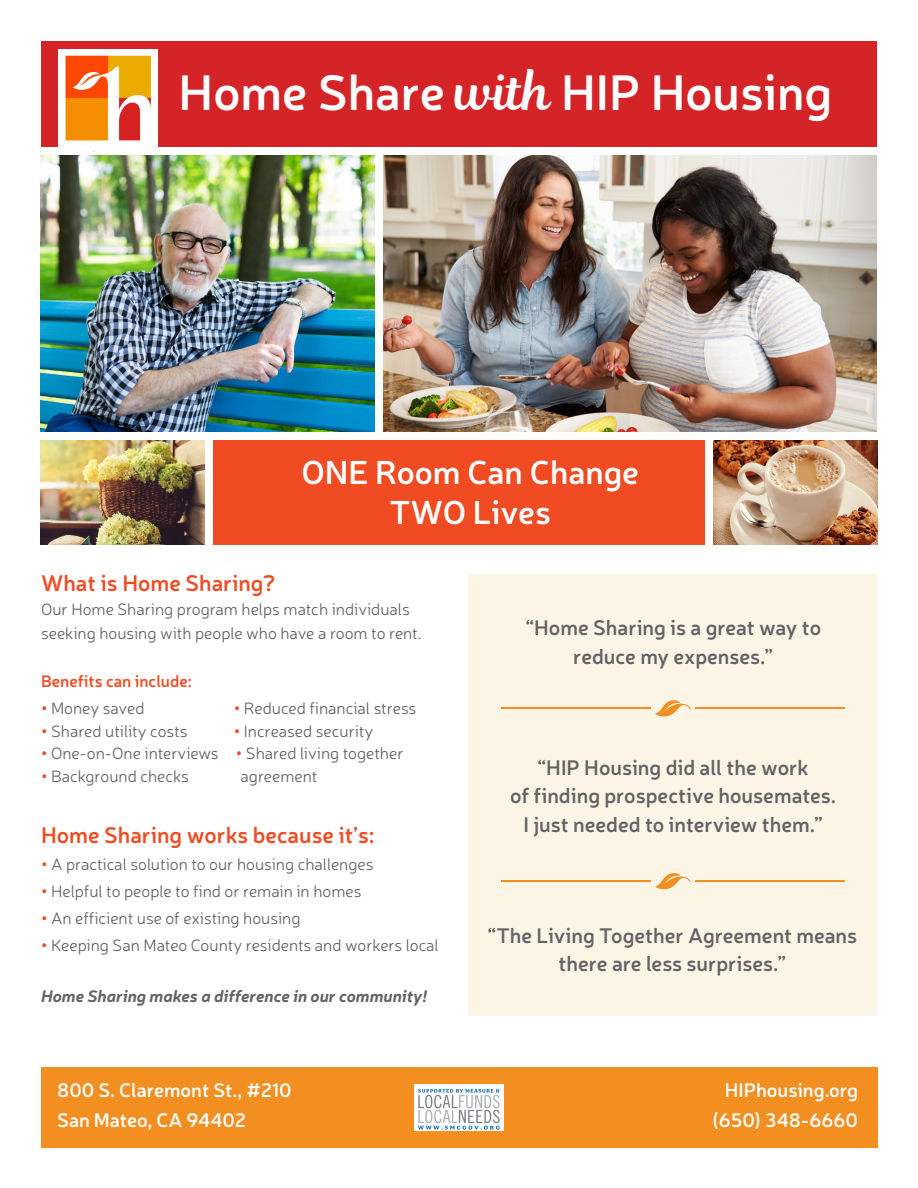
<style>
.page{position:relative;width:918px;height:1188px;background:#fff}
.page>*{position:absolute;margin:0;border:0;box-sizing:border-box;transform-origin:0 0}
.t1{font:600 49.5px "Neris";color:#fff}
.t2{font:600 33px "Neris";color:#fff}
.t3{font:600 22.5px "Neris";color:#f04b22}
.t4{font:600 21px/28.5px "Neris";color:#636366;text-align:center}
.t5{font:600 19.5px "Neris";color:#fff}
.t6{font:300 16.5px/24px "Neris";color:#636366}
.t7{font:italic 700 16.5px "Neris";color:#636366}
.t8{font:600 16.5px "Neris";color:#f04b22}
.s1{font-family:"Magnolia Script";font-weight:400}
.s2{font-weight:600;color:#f04b22}
</style>
<div class="page">
<div style="left:41px;top:41px;width:836px;height:106px;background:#d52427"></div>
<img style="left:383px;top:155px;width:494px;height:277px">
<img style="left:59px;top:50px;width:98px;height:97px">
<img style="left:40px;top:156px;width:335px;height:276px">
<div style="left:213px;top:440px;width:492px;height:105px;background:#f04b22"></div>
<div style="left:468px;top:574px;width:409px;height:442px;background:#fcf4e5"></div>
<svg style="left:656px;top:700px;width:35px;height:17px"></svg>
<hr style="left:502px;top:708px;width:149px;height:1px;background:#f38e20">
<hr style="left:695px;top:708px;width:150px;height:1px;background:#f38e20">
<svg style="left:656px;top:873px;width:35px;height:17px"></svg>
<hr style="left:502px;top:881px;width:149px;height:1px;background:#f38e20">
<hr style="left:695px;top:881px;width:150px;height:1px;background:#f38e20">
<div style="left:41px;top:1067px;width:837px;height:81px;background:#f38e20"></div>
<img style="left:414px;top:1084px;width:89px;height:47px">
<img style="left:714px;top:440px;width:164px;height:105px">
<img style="left:40px;top:440px;width:164px;height:105px">
<p class="t1" style="left:179px;top:59px;width:655px">Home Share <span class="s1">with</span> HIP Housing</p>
<p class="t2" style="left:301px;top:450px;width:339px">ONE Room Can Change</p>
<p class="t2" style="left:390px;top:489px;width:163px">TWO Lives</p>
<p class="t3" style="left:41px;top:568px;width:236px">What is Home Sharing?</p>
<p class="t6" style="left:41px;top:597px;width:382px">Our Home Sharing program helps match individuals seeking housing with people who have a room to rent.</p>
<p class="t8" style="left:41px;top:670px;width:152px">Benefits can include:</p>
<p class="t6" style="left:41px;top:696px;width:105px"><span class="s2">•</span> Money saved</p>
<p class="t6" style="left:234px;top:696px;width:184px"><span class="s2">•</span> Reduced financial stress</p>
<p class="t6" style="left:41px;top:719px;width:148px"><span class="s2">•</span> Shared utility costs</p>
<p class="t6" style="left:234px;top:719px;width:141px"><span class="s2">•</span> Increased security</p>
<p class="t6" style="left:41px;top:741px;width:364px"><span class="s2">•</span> One-on-One interviews <span class="s2">•</span> Shared living together</p>
<p class="t6" style="left:41px;top:764px;width:149px"><span class="s2">•</span> Background checks</p>
<p class="t6" style="left:241px;top:764px;width:78px">agreement</p>
<p class="t3" style="left:41px;top:820px;width:335px">Home Sharing works because it’s:</p>
<p class="t6" style="left:41px;top:852px;width:334px"><span class="s2">•</span> A practical solution to our housing challenges</p>
<p class="t6" style="left:41px;top:879px;width:322px"><span class="s2">•</span> Helpful to people to find or remain in homes</p>
<p class="t6" style="left:41px;top:906px;width:261px"><span class="s2">•</span> An efficient use of existing housing</p>
<p class="t6" style="left:41px;top:933px;width:399px"><span class="s2">•</span> Keeping San Mateo County residents and workers local</p>
<p class="t7" style="left:41px;top:985px;width:388px">Home Sharing makes a difference in our community!</p>
<p class="t5" style="left:57px;top:1077px;width:236px">800 S. Claremont St., #210</p>
<p class="t5" style="left:57px;top:1107px;width:191px">San Mateo, CA 94402</p>
<p class="t4" style="left:525px;top:613px;width:297px">“Home Sharing is a great way to</p>
<p class="t4" style="left:573px;top:641px;width:201px">reduce my expenses.”</p>
<p class="t4" style="left:510px;top:752px;width:328px">“HIP Housing did all the work<br>of finding prospective housemates.<br>I just needed to interview them.”</p>
<p class="t4" style="left:487px;top:920px;width:371px">“The Living Together Agreement means there are less surprises.”</p>
<p class="t5" style="left:725px;top:1077px;width:135px">HIPhousing.org</p>
<p class="t5" style="left:712px;top:1107px;width:147px">(650) 348-6660</p>
</div>
